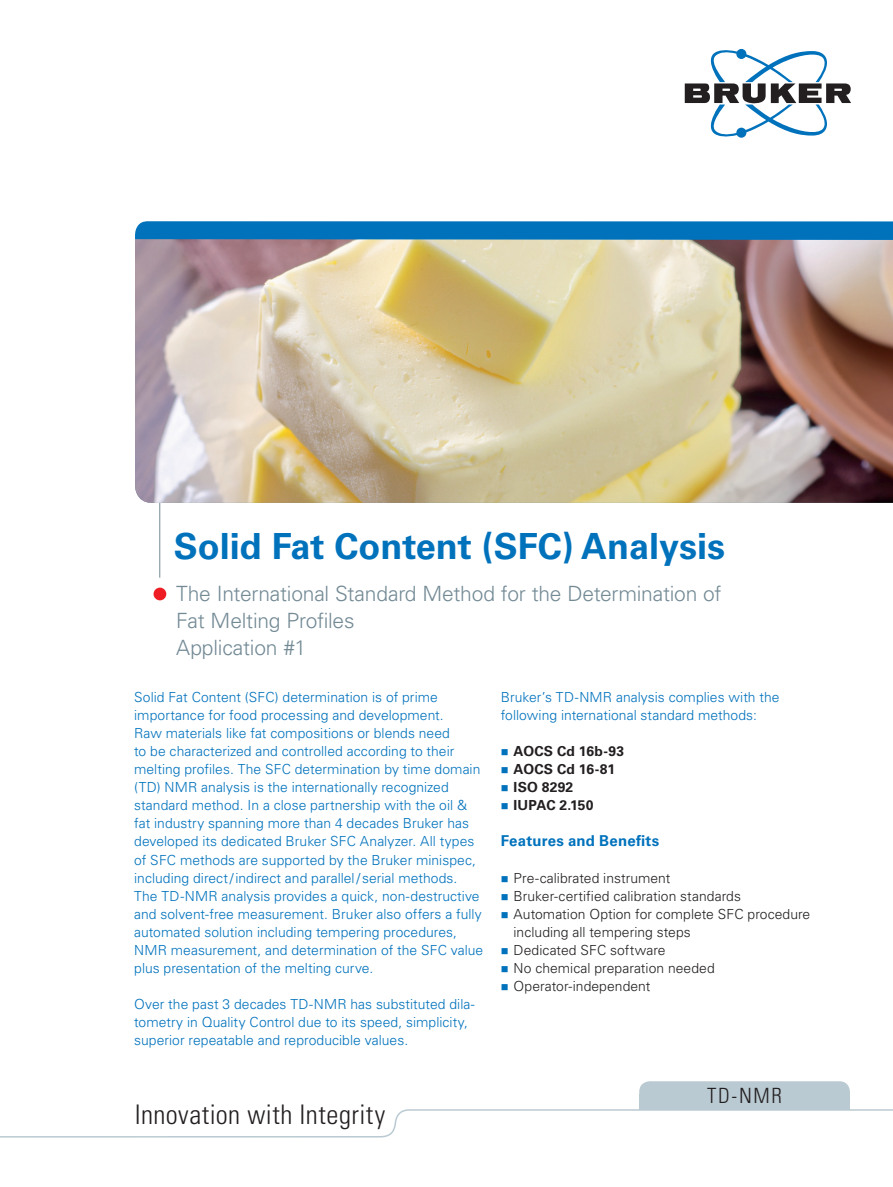
<style>
.page{position:relative;width:893px;height:1187px;background:#fff}
.page>*{position:absolute;margin:0;border:0;box-sizing:border-box;transform-origin:0 0}
.brochure_Headline{font:700 36px "Univers LT Std";color:#0072bc}
.brochure_title-claim{font:300 condensed 27px "Univers LT Std";letter-spacing:.015em;color:#231f20}
.brochure_title-appli{font:300 21px/27px "Univers LT Std";letter-spacing:-.01em;color:#738a95}
.brochure_title-techn{font:300 condensed 21px "Univers LT Std";color:#231f20}
.bann-product_paragra{font:700 15px "Univers LT Std";letter-spacing:.015em;color:#0072bc}
.brochure_body{font:300 13.8px/18px "Univers LT Std";letter-spacing:.005em;color:#0072bc}
.t1{font:300 13.8px/18px "Univers LT Std";letter-spacing:.005em;color:#231f20}
.t2{font:700 13.8px "Univers LT Std";letter-spacing:.015em;color:#231f20}
</style>
<div class="page">
<svg style="left:0;top:1109px;width:893px;height:29px"></svg>
<hr style="left:159px;top:364px;width:1px;height:213px;background:#738a95">
<div style="left:154px;top:587px;width:12px;height:13px;background:#ee1d23;border-radius:50%"></div>
<div style="left:639px;top:1093px;width:211px;height:16px;background:#bacad2"></div>
<div style="left:639px;top:1081px;width:211px;height:24px;background:#bacad2;border-radius:11px"></div>
<img style="left:135px;top:239px;width:758px;height:264px">
<div style="left:135px;top:221px;width:758px;height:18px;background:#0072bc"></div>
<svg style="left:685px;top:49px;width:166px;height:89px"></svg>
<p class="brochure_Headline" style="left:174px;top:525px;width:553px">Solid Fat Content (SFC) Analysis</p>
<p class="brochure_title-appli" style="left:176px;top:580px;width:547px">The International Standard Method for the Determination of<br>Fat Melting Profiles</p>
<p class="brochure_title-appli" style="left:176px;top:634px;width:132px">Application #1</p>
<p class="brochure_body" style="left:134px;top:688px;width:351px">Solid Fat Content (SFC) determination is of prime importance for food processing and development.<br>Raw materials like fat compositions or blends need<br>to be characterized and controlled according to their melting profiles. The SFC determination by time domain (TD) NMR analysis is the internationally recognized standard method. In a close partnership with the oil &amp; fat industry spanning more than 4 decades Bruker has developed its dedicated Bruker SFC Analyzer. All types of SFC methods are supported by the Bruker minispec, including direct/indirect and parallel/serial methods.<br>The TD-NMR analysis provides a quick, non-destructive and solvent-free measurement. Bruker also offers a fully automated solution including tempering procedures, NMR measurement, and determination of the SFC value plus presentation of the melting curve.</p>
<p class="brochure_body" style="left:134px;top:994px;width:342px">Over the past 3 decades TD-NMR has substituted dila&shy;tometry in Quality Control due to its speed, simplicity, superior repeatable and reproducible values.</p>
<p class="brochure_title-claim" style="left:135px;top:1097px;width:252px">Innovation with Integrity</p>
<p class="brochure_body" style="left:501px;top:688px;width:280px">Bruker’s TD-NMR analysis complies with the following international standard methods:</p>
<p class="t2" style="left:514px;top:743px;width:112px">AOCS Cd 16b-93</p>
<p class="t2" style="left:514px;top:761px;width:103px">AOCS Cd 16-81</p>
<p class="t2" style="left:514px;top:779px;width:61px">ISO 8292</p>
<p class="t2" style="left:514px;top:797px;width:81px">IUPAC 2.150</p>
<p class="bann-product_paragra" style="left:501px;top:832px;width:160px">Features and Benefits</p>
<p class="t1" style="left:514px;top:868px;width:158px">Pre-calibrated instrument</p>
<p class="t1" style="left:514px;top:886px;width:229px">Bruker-certified calibration standards</p>
<p class="t1" style="left:514px;top:904px;width:298px">Automation Option for complete SFC procedure including all tempering steps</p>
<p class="t1" style="left:514px;top:940px;width:154px">Dedicated SFC software</p>
<p class="t1" style="left:514px;top:958px;width:203px">No chemical preparation needed</p>
<p class="t1" style="left:514px;top:976px;width:138px">Operator-independent</p>
<p class="brochure_title-techn" style="left:707px;top:1082px;width:76px">TD-NMR</p>
</div>
